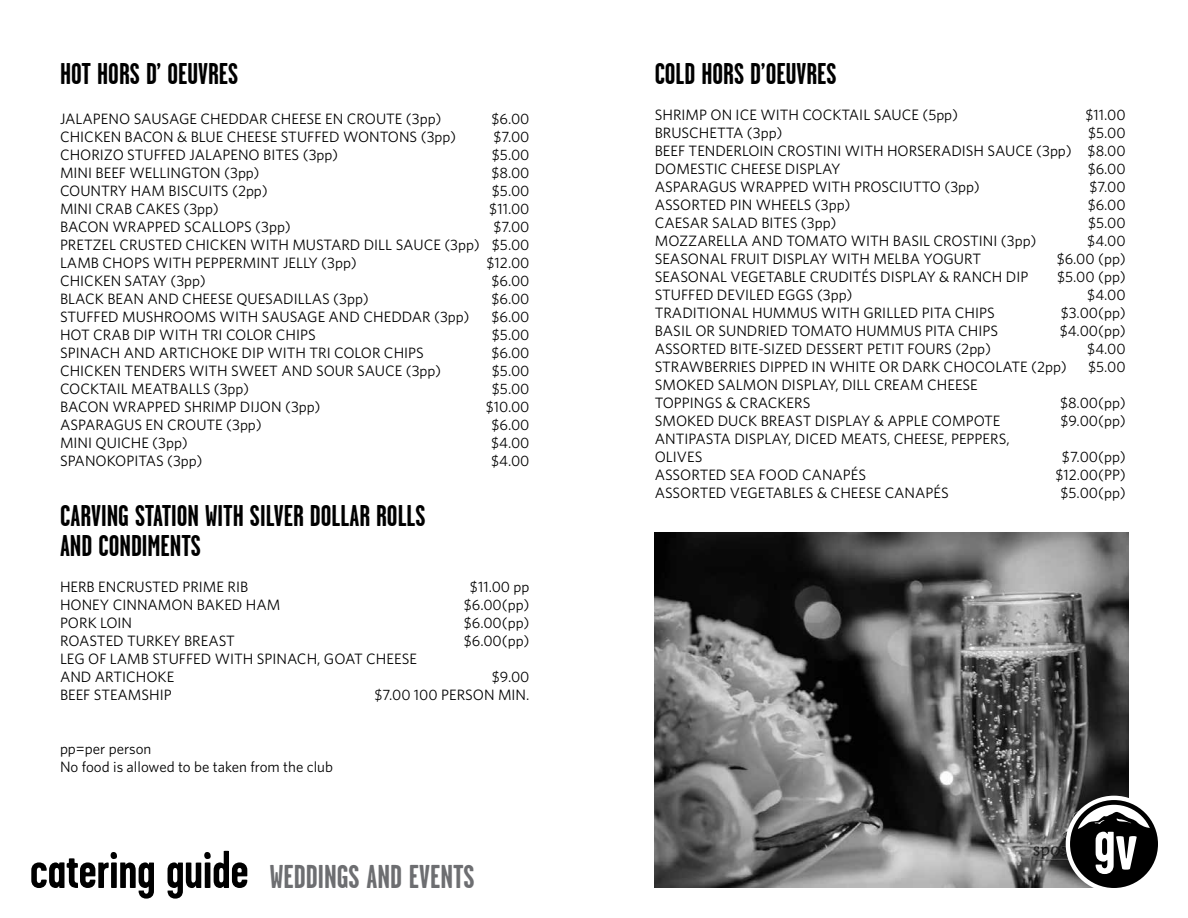
<style>
.page{position:relative;width:1188px;height:918px;background:#fff}
.page>*{position:absolute;margin:0;border:0;box-sizing:border-box;transform-origin:0 0}
.t1{font:700 33px "Garage Gothic";color:#6d6e71}
.t2{font:700 30px/30px "Garage Gothic";color:#000}
.t3{font:15px/18px "Whitney";color:#000}
.s1{font-size:53.1px;color:#000}
</style>
<div class="page">
<img style="left:655px;top:532px;width:474px;height:356px">
<div style="left:1066px;top:796px;width:96px;height:96px;border:14px solid #fff;border-radius:50%"></div>
<div style="left:1070px;top:800px;width:88px;height:88px;border:5px solid #000;border-radius:50%"></div>
<svg style="left:1073px;top:811px;width:82px;height:74px"></svg>
<h2 class="t2" style="left:60px;top:59px;width:180px">HOT HORS D’ OEUVRES</h2>
<p class="t3" style="left:60px;top:109px;width:383px">JALAPENO SAUSAGE CHEDDAR CHEESE EN CROUTE (3pp)</p>
<p class="t3" style="left:491px;top:109px;width:40px">$6.00</p>
<p class="t3" style="left:60px;top:127px;width:398px">CHICKEN BACON &amp; BLUE CHEESE STUFFED WONTONS (3pp)</p>
<p class="t3" style="left:493px;top:127px;width:38px">$7.00</p>
<p class="t3" style="left:60px;top:145px;width:280px">CHORIZO STUFFED JALAPENO BITES (3pp)</p>
<p class="t3" style="left:492px;top:145px;width:39px">$5.00</p>
<p class="t3" style="left:60px;top:163px;width:201px">MINI BEEF WELLINGTON (3pp)</p>
<p class="t3" style="left:491px;top:163px;width:40px">$8.00</p>
<p class="t3" style="left:60px;top:181px;width:209px">COUNTRY HAM BISCUITS (2pp)</p>
<p class="t3" style="left:492px;top:181px;width:39px">$5.00</p>
<p class="t3" style="left:60px;top:199px;width:160px">MINI CRAB CAKES (3pp)</p>
<p class="t3" style="left:489px;top:199px;width:42px">$11.00</p>
<p class="t3" style="left:60px;top:217px;width:232px">BACON WRAPPED SCALLOPS (3pp)</p>
<p class="t3" style="left:60px;top:217px;width:471px;text-align:justify;text-indent:433px">$7.00<br>PRETZEL CRUSTED CHICKEN WITH MUSTARD DILL SAUCE (3pp) $5.00<br>LAMB CHOPS WITH PEPPERMINT JELLY (3pp)</p>
<p class="t3" style="left:487px;top:253px;width:44px">$12.00</p>
<p class="t3" style="left:60px;top:271px;width:147px">CHICKEN SATAY (3pp)</p>
<p class="t3" style="left:491px;top:271px;width:40px">$6.00</p>
<p class="t3" style="left:60px;top:289px;width:310px">BLACK BEAN AND CHEESE QUESADILLAS (3pp)</p>
<p class="t3" style="left:491px;top:289px;width:40px">$6.00</p>
<p class="t3" style="left:60px;top:307px;width:411px">STUFFED MUSHROOMS WITH SAUSAGE AND CHEDDAR (3pp)</p>
<p class="t3" style="left:491px;top:307px;width:40px">$6.00</p>
<p class="t3" style="left:60px;top:325px;width:257px">HOT CRAB DIP WITH TRI COLOR CHIPS</p>
<p class="t3" style="left:492px;top:325px;width:39px">$5.00</p>
<p class="t3" style="left:60px;top:343px;width:365px">SPINACH AND ARTICHOKE DIP WITH TRI COLOR CHIPS</p>
<p class="t3" style="left:491px;top:343px;width:40px">$6.00</p>
<p class="t3" style="left:60px;top:361px;width:383px">CHICKEN TENDERS WITH SWEET AND SOUR SAUCE (3pp)</p>
<p class="t3" style="left:492px;top:361px;width:39px">$5.00</p>
<p class="t3" style="left:60px;top:379px;width:191px">COCKTAIL MEATBALLS (3pp)</p>
<p class="t3" style="left:492px;top:379px;width:39px">$5.00</p>
<p class="t3" style="left:60px;top:397px;width:262px">BACON WRAPPED SHRIMP DIJON (3pp)</p>
<p class="t3" style="left:486px;top:397px;width:45px">$10.00</p>
<p class="t3" style="left:60px;top:415px;width:203px">ASPARAGUS EN CROUTE (3pp)</p>
<p class="t3" style="left:491px;top:415px;width:40px">$6.00</p>
<p class="t3" style="left:60px;top:433px;width:129px">MINI QUICHE (3pp)</p>
<p class="t3" style="left:491px;top:433px;width:40px">$4.00</p>
<p class="t3" style="left:60px;top:451px;width:144px">SPANOKOPITAS (3pp)</p>
<p class="t3" style="left:491px;top:451px;width:40px">$4.00</p>
<h2 class="t2" style="left:60px;top:500px;width:367px">CARVING STATION WITH SILVER DOLLAR ROLLS<br>AND CONDIMENTS</h2>
<p class="t3" style="left:60px;top:577px;width:190px">HERB ENCRUSTED PRIME RIB</p>
<p class="t3" style="left:470px;top:577px;width:61px">$11.00 pp</p>
<p class="t3" style="left:60px;top:595px;width:222px">HONEY CINNAMON BAKED HAM</p>
<p class="t3" style="left:464px;top:595px;width:67px">$6.00(pp)</p>
<p class="t3" style="left:60px;top:613px;width:74px">PORK LOIN</p>
<p class="t3" style="left:464px;top:613px;width:67px">$6.00(pp)</p>
<p class="t3" style="left:60px;top:631px;width:176px">ROASTED TURKEY BREAST</p>
<p class="t3" style="left:464px;top:631px;width:67px">$6.00(pp)</p>
<p class="t3" style="left:60px;top:649px;width:358px">LEG OF LAMB STUFFED WITH SPINACH, GOAT CHEESE<br>AND ARTICHOKE</p>
<p class="t3" style="left:492px;top:667px;width:39px">$9.00</p>
<p class="t3" style="left:60px;top:685px;width:113px">BEEF STEAMSHIP</p>
<p class="t3" style="left:374px;top:685px;width:157px">$7.00 100 PERSON MIN.</p>
<p class="t3" style="left:60px;top:739px;width:275px">pp=per person<br>No food is allowed to be taken from the club</p>
<h1 class="t1" style="left:30px;top:859px;width:446px"><span class="s1">catering guide</span> WEDDINGS AND EVENTS</h1>
<h2 class="t2" style="left:655px;top:59px;width:183px">COLD HORS D’OEUVRES</h2>
<p class="t3" style="left:655px;top:105px;width:305px">SHRIMP ON ICE WITH COCKTAIL SAUCE (5pp)</p>
<p class="t3" style="left:1086px;top:105px;width:42px">$11.00</p>
<p class="t3" style="left:655px;top:123px;width:129px">BRUSCHETTA (3pp)</p>
<p class="t3" style="left:655px;top:123px;width:472px;text-align:justify;text-indent:433px">$5.00<br>BEEF TENDERLOIN CROSTINI WITH HORSERADISH SAUCE (3pp) $8.00<br>DOMESTIC CHEESE DISPLAY</p>
<p class="t3" style="left:1088px;top:159px;width:40px">$6.00</p>
<p class="t3" style="left:655px;top:177px;width:327px">ASPARAGUS WRAPPED WITH PROSCIUTTO (3pp)</p>
<p class="t3" style="left:1090px;top:177px;width:38px">$7.00</p>
<p class="t3" style="left:655px;top:195px;width:197px">ASSORTED PIN WHEELS (3pp)</p>
<p class="t3" style="left:1088px;top:195px;width:40px">$6.00</p>
<p class="t3" style="left:655px;top:213px;width:183px">CAESAR SALAD BITES (3pp)</p>
<p class="t3" style="left:1088px;top:213px;width:39px">$5.00</p>
<p class="t3" style="left:655px;top:231px;width:383px">MOZZARELLA AND TOMATO WITH BASIL CROSTINI (3pp)</p>
<p class="t3" style="left:1087px;top:231px;width:40px">$4.00</p>
<p class="t3" style="left:655px;top:249px;width:328px">SEASONAL FRUIT DISPLAY WITH MELBA YOGURT</p>
<p class="t3" style="left:1057px;top:249px;width:71px">$6.00 (pp)</p>
<p class="t3" style="left:655px;top:267px;width:375px">SEASONAL VEGETABLE CRUDITÉS DISPLAY &amp; RANCH DIP</p>
<p class="t3" style="left:1057px;top:267px;width:70px">$5.00 (pp)</p>
<p class="t3" style="left:655px;top:285px;width:199px">STUFFED DEVILED EGGS (3pp)</p>
<p class="t3" style="left:1087px;top:285px;width:40px">$4.00</p>
<p class="t3" style="left:655px;top:303px;width:342px">TRADITIONAL HUMMUS WITH GRILLED PITA CHIPS</p>
<p class="t3" style="left:1061px;top:303px;width:66px">$3.00(pp)</p>
<p class="t3" style="left:655px;top:321px;width:345px">BASIL OR SUNDRIED TOMATO HUMMUS PITA CHIPS</p>
<p class="t3" style="left:1060px;top:321px;width:68px">$4.00(pp)</p>
<p class="t3" style="left:655px;top:339px;width:338px">ASSORTED BITE-SIZED DESSERT PETIT FOURS (2pp)</p>
<p class="t3" style="left:1087px;top:339px;width:40px">$4.00</p>
<p class="t3" style="left:655px;top:357px;width:414px">STRAWBERRIES DIPPED IN WHITE OR DARK CHOCOLATE (2pp)</p>
<p class="t3" style="left:1088px;top:357px;width:39px">$5.00</p>
<p class="t3" style="left:655px;top:375px;width:325px">SMOKED SALMON DISPLAY, DILL CREAM CHEESE<br>TOPPINGS &amp; CRACKERS</p>
<p class="t3" style="left:1060px;top:393px;width:67px">$8.00(pp)</p>
<p class="t3" style="left:655px;top:411px;width:347px">SMOKED DUCK BREAST DISPLAY &amp; APPLE COMPOTE</p>
<p class="t3" style="left:1061px;top:411px;width:67px">$9.00(pp)</p>
<p class="t3" style="left:655px;top:429px;width:356px">ANTIPASTA DISPLAY, DICED MEATS, CHEESE, PEPPERS,<br>OLIVES</p>
<p class="t3" style="left:1062px;top:447px;width:65px">$7.00(pp)</p>
<p class="t3" style="left:655px;top:465px;width:213px">ASSORTED SEA FOOD CANAPÉS</p>
<p class="t3" style="left:1055px;top:465px;width:72px">$12.00(PP)</p>
<p class="t3" style="left:655px;top:483px;width:296px">ASSORTED VEGETABLES &amp; CHEESE CANAPÉS</p>
<p class="t3" style="left:1061px;top:483px;width:67px">$5.00(pp)</p>
</div>
